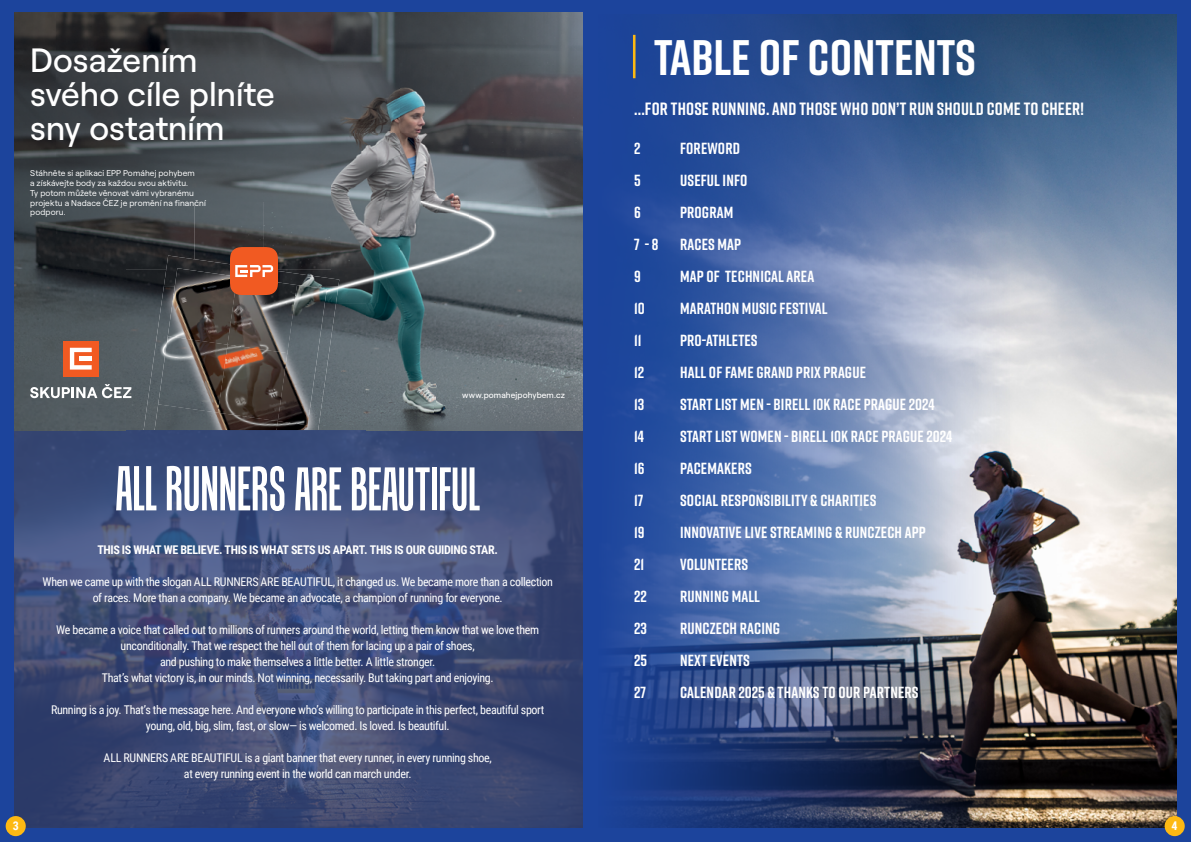
<style>
.page{position:relative;width:1191px;height:842px;background:#fff}
.page>*{position:absolute;margin:0;border:0;box-sizing:border-box;transform-origin:0 0}
.t1{font:56.3px "Tandelle Rg";letter-spacing:.005em;color:#fff}
.t2{font:700 49.8px "Rift";color:#fff}
.t3{font:500 33.6px/33.6px "Roobert CEZ";color:#fff}
.t4{font:700 17.8px "Rift";letter-spacing:.01em;color:#fff}
.t5{font:700 16.1px "Rift";letter-spacing:.01em;color:#fff}
.t6{font:12px/16px "Roboto Condensed";letter-spacing:-.03em;color:#fff;text-align:center}
.t7{font:700 12px "Roboto Condensed";letter-spacing:-.025em;color:#fff}
.t8{font:8.4px/9.8px "Roobert CEZ";letter-spacing:.015em;color:#fff}
.t9{font:500 8.4px "Roobert CEZ";letter-spacing:.015em;color:#fff}
.s1{font-size:58px}
.s2{font-size:57.4px}
</style>
<div class="page">
<img style="left:1009px;top:14px;width:168px;height:814px">
<img style="left:595px;top:14px;width:414px;height:814px">
<hr style="left:633px;top:35px;width:2px;height:43px;background:#fdb913">
<div style="left:1177px;top:0;width:14px;height:842px;background:#1c449c"></div>
<svg style="left:14px;top:430px;width:569px;height:398px;background:#3f4c77"></svg>
<div style="left:0;top:0;width:1191px;height:14px;background:#1c449c"></div>
<div style="left:0;top:828px;width:1191px;height:14px;background:#1c449c"></div>
<div style="left:1164px;top:816px;width:20px;height:20px;background:#fdb913;border-radius:50%"></div>
<div style="left:583px;top:0;width:12px;height:842px;background:#1c449c"></div>
<img style="left:14px;top:13px;width:569px;height:257px">
<img style="left:14px;top:270px;width:150px;height:68px">
<img style="left:338px;top:270px;width:97px;height:34px">
<img style="left:435px;top:270px;width:148px;height:160px">
<img style="left:334px;top:304px;width:101px;height:68px">
<div style="left:14px;top:338px;width:130px;height:92px;background:#525b60"></div>
<img style="left:334px;top:372px;width:101px;height:58px">
<img style="left:164px;top:256px;width:175px;height:30px">
<img style="left:144px;top:286px;width:24px;height:144px">
<img style="left:327px;top:286px;width:11px;height:31px">
<img style="left:308px;top:317px;width:26px;height:113px">
<img style="left:168px;top:268px;width:62px;height:68px">
<img style="left:227px;top:277px;width:70px;height:68px">
<img style="left:278px;top:285px;width:49px;height:140px">
<img style="left:158px;top:336px;width:70px;height:68px">
<img style="left:218px;top:345px;width:69px;height:76px">
<img style="left:155px;top:404px;width:123px;height:26px">
<img style="left:276px;top:421px;width:32px;height:9px">
<svg style="left:230px;top:247px;width:48px;height:48px;background:#e96838"></svg>
<div style="left:63px;top:341px;width:35px;height:35px;background:#f15a22"></div>
<svg style="left:70px;top:348px;width:22px;height:22px"></svg>
<svg style="left:30px;top:384px;width:101px;height:14px"></svg>
<svg style="left:595px;top:425px;width:4px;height:8px"></svg>
<div style="left:0;top:0;width:14px;height:842px;background:#1c449c"></div>
<div style="left:6px;top:816px;width:20px;height:20px;background:#fdb913;border-radius:50%"></div>
<h3 class="t3" style="left:30px;top:41px;width:246px">Dosažením svého cíle plníte sny ostatním</h3>
<p class="t8" style="left:30px;top:168px;width:177px">Stáhněte si aplikaci EPP Pomáhej pohybem<br>a získávejte body za každou svou aktivitu.<br>Ty potom můžete věnovat vámi vybranému projektu a Nadace ČEZ je promění na finanční podporu.</p>
<p class="t9" style="left:462px;top:389px;width:104px">www.pomahejpohybem.cz</p>
<p class="t7" style="left:13px;top:818px;width:8px">3</p>
<h1 class="t1" style="left:116px;top:455px;width:365px"><span class="s1">ALL RUN</span><span class="s2">NERS</span> ARE BEAUTIFUL</h1>
<p class="t7" style="left:97px;top:541px;width:402px">THIS IS WHAT WE BELIEVE. THIS IS WHAT SETS US APART. THIS IS OUR GUIDING STAR.</p>
<p class="t6" style="left:42px;top:573px;width:512px">When we came up with the slogan ALL RUNNERS ARE BEAUTIFUL, it changed us. We became more than a collection of races. More than a company. We became an advocate, a champion of running for everyone.</p>
<p class="t6" style="left:56px;top:621px;width:484px">We became a voice that called out to millions of runners around the world, letting them know that we love them unconditionally. That we respect the hell out of them for lacing up a pair of shoes,<br>and pushing to make themselves a little better. A little stronger.<br>That’s what victory is, in our minds. Not winning, necessarily. But taking part and enjoying.</p>
<p class="t6" style="left:51px;top:701px;width:495px">Running is a joy. That’s the message here. And everyone who’s willing to participate in this perfect, beautiful sport young, old, big, slim, fast, or slow— is welcomed. Is loved. Is beautiful.</p>
<p class="t6" style="left:104px;top:749px;width:390px">ALL RUNNERS ARE BEAUTIFUL is a giant banner that every runner, in every running shoe, at every running event in the world can march under.</p>
<h2 class="t2" style="left:654px;top:22px;width:323px">TABLE OF CONTENTS</h2>
<h3 class="t4" style="left:634px;top:96px;width:451px">…FOR THOSE RUNNING. AND THOSE WHO DON’T RUN SHOULD COME TO CHEER!</h3>
<h3 class="t5" style="left:634px;top:137px;width:8px">2</h3>
<h3 class="t5" style="left:680px;top:137px;width:61px">FOREWORD</h3>
<h3 class="t5" style="left:634px;top:169px;width:8px">5</h3>
<h3 class="t5" style="left:680px;top:169px;width:69px">USEFUL INFO</h3>
<h3 class="t5" style="left:634px;top:201px;width:8px">6</h3>
<h3 class="t5" style="left:680px;top:201px;width:55px">PROGRAM</h3>
<h3 class="t5" style="left:634px;top:233px;width:26px">7 - 8</h3>
<h3 class="t5" style="left:680px;top:233px;width:63px">RACES MAP</h3>
<h3 class="t5" style="left:634px;top:265px;width:8px">9</h3>
<h3 class="t5" style="left:680px;top:265px;width:136px">MAP OF TECHNICAL AREA</h3>
<h3 class="t5" style="left:634px;top:297px;width:12px">10</h3>
<h3 class="t5" style="left:680px;top:297px;width:149px">MARATHON MUSIC FESTIVAL</h3>
<h3 class="t5" style="left:634px;top:329px;width:9px">11</h3>
<h3 class="t5" style="left:680px;top:329px;width:79px">PRO-ATHLETES</h3>
<h3 class="t5" style="left:634px;top:361px;width:12px">12</h3>
<h3 class="t5" style="left:680px;top:361px;width:187px">HALL OF FAME GRAND PRIX PRAGUE</h3>
<h3 class="t5" style="left:634px;top:393px;width:12px">13</h3>
<h3 class="t5" style="left:680px;top:393px;width:256px">START LIST MEN - BIRELL 10K RACE PRAGUE 2024</h3>
<h3 class="t5" style="left:634px;top:425px;width:11px">14</h3>
<h3 class="t5" style="left:680px;top:425px;width:274px">START LIST WOMEN - BIRELL 10K RACE PRAGUE 2024</h3>
<h3 class="t5" style="left:634px;top:457px;width:12px">16</h3>
<h3 class="t5" style="left:680px;top:457px;width:73px">PACEMAKERS</h3>
<h3 class="t5" style="left:634px;top:489px;width:11px">17</h3>
<h3 class="t5" style="left:680px;top:489px;width:198px">SOCIAL RESPONSIBILITY &amp; CHARITIES</h3>
<h3 class="t5" style="left:634px;top:521px;width:12px">19</h3>
<h3 class="t5" style="left:680px;top:521px;width:247px">INNOVATIVE LIVE STREAMING &amp; RUNCZECH APP</h3>
<h3 class="t5" style="left:634px;top:553px;width:12px">21</h3>
<h3 class="t5" style="left:680px;top:553px;width:70px">VOLUNTEERS</h3>
<h3 class="t5" style="left:634px;top:585px;width:14px">22</h3>
<h3 class="t5" style="left:680px;top:585px;width:81px">RUNNING MALL</h3>
<h3 class="t5" style="left:634px;top:617px;width:14px">23</h3>
<h3 class="t5" style="left:680px;top:617px;width:102px">RUNCZECH RACING</h3>
<h3 class="t5" style="left:634px;top:649px;width:14px">25</h3>
<h3 class="t5" style="left:680px;top:649px;width:71px">NEXT EVENTS</h3>
<h3 class="t5" style="left:634px;top:681px;width:13px">27</h3>
<h3 class="t5" style="left:680px;top:681px;width:240px">CALENDAR 2025 &amp; THANKS TO OUR PARTNERS</h3>
<p class="t7" style="left:1171px;top:818px;width:8px">4</p>
</div>
